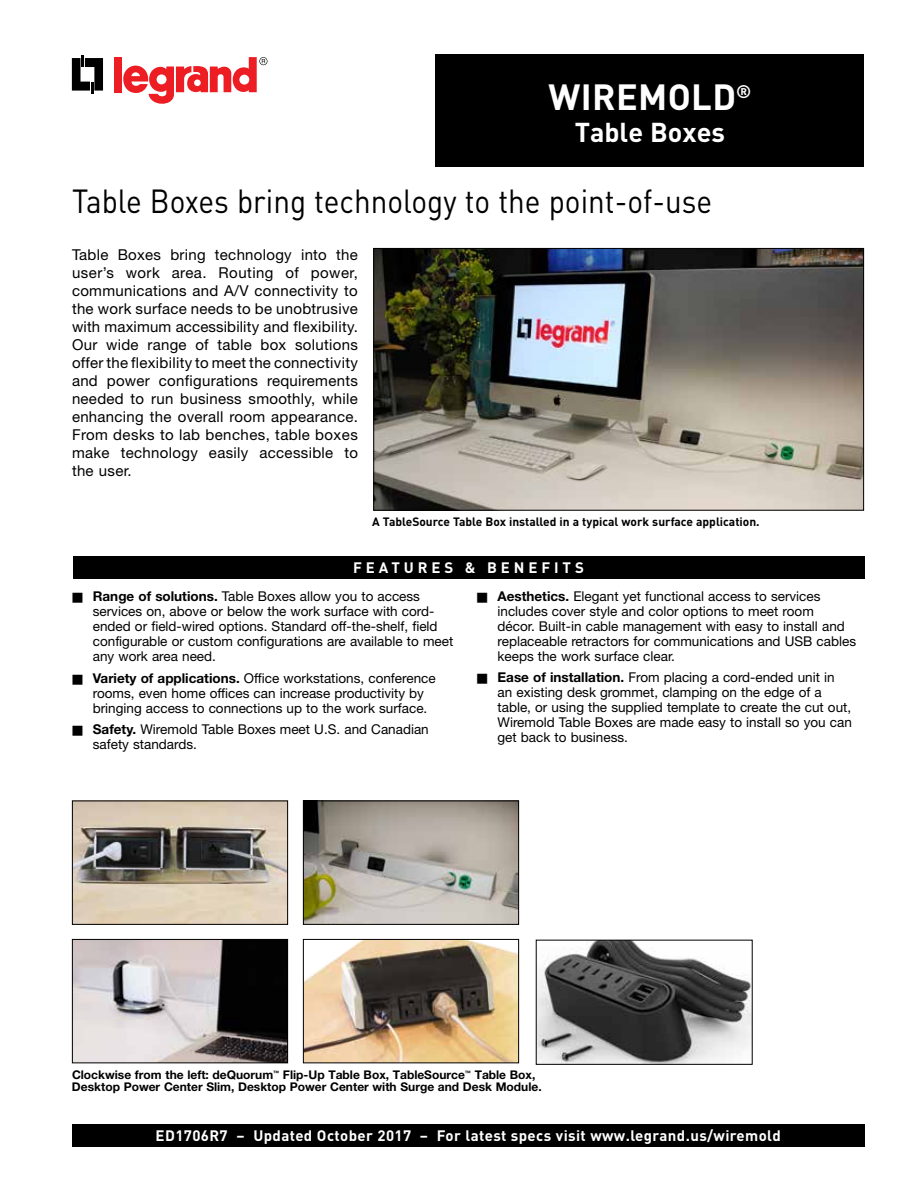
<style>
.page{position:relative;width:918px;height:1188px;background:#fff}
.page>*{position:absolute;margin:0;border:0;box-sizing:border-box;transform-origin:0 0}
.t1{font:700 36px "DIN Pro";letter-spacing:.01em;color:#fff}
.t2{font:33px "DIN Pro";color:#000;scale:.9 1}
.t3{font:700 27px "DIN Pro";color:#fff}
.t4{font:15px/18px "Helvetica Neue";letter-spacing:.02em;color:#000;text-align:justify}
.t5{font:700 15px "DIN Pro";letter-spacing:.025em;color:#fff}
.t6{font:700 15px "DIN Pro";letter-spacing:.26em;color:#fff}
.t7{font:13.5px/15px "Helvetica Neue";color:#000}
.t8{font:700 12px/12px "Helvetica Neue";color:#000}
.t9{font:700 12px "DIN Pro";color:#000}
.s1{font-weight:700}
</style>
<div class="page">
<img style="left:538px;top:942px;width:213px;height:121px">
<div style="left:536px;top:940px;width:217px;height:125px;border:1px solid #000"></div>
<div style="left:436px;top:54px;width:428px;height:112px;background:#000"></div>
<div style="left:73px;top:556px;width:792px;height:23px;background:#000"></div>
<div style="left:72px;top:1124px;width:792px;height:22px;background:#000"></div>
<img style="left:375px;top:250px;width:487px;height:259px">
<div style="left:373px;top:248px;width:491px;height:263px;border:1px solid #000"></div>
<img style="left:305px;top:941px;width:212px;height:120px">
<div style="left:303px;top:939px;width:216px;height:124px;border:1px solid #000"></div>
<img style="left:74px;top:941px;width:212px;height:120px">
<div style="left:72px;top:939px;width:216px;height:124px;border:1px solid #000"></div>
<img style="left:74px;top:803px;width:212px;height:120px">
<div style="left:72px;top:801px;width:216px;height:124px;border:1px solid #000"></div>
<img style="left:305px;top:803px;width:212px;height:120px">
<div style="left:303px;top:801px;width:216px;height:124px;border:1px solid #000"></div>
<svg style="left:72px;top:55px;width:31px;height:38px"></svg>
<div style="left:114px;top:57px;width:8px;height:35px;background:#ed1d24"></div>
<svg style="left:123px;top:57px;width:144px;height:47px"></svg>
<h1 class="t1" style="left:549px;top:73px;width:204px">WIREMOLD<sup>®</sup></h1>
<h3 class="t3" style="left:575px;top:114px;width:152px">Table Boxes</h3>
<h2 class="t2" style="left:72px;top:179px;width:713px">Table Boxes bring technology to the point-of-use</h2>
<p class="t4" style="left:72px;top:245px;width:288px">Table Boxes bring technology into the user’s work area. Routing of power, communications and A/V connectivity to the work surface needs to be unobtrusive with maximum accessibility and flexibility.<br>Our wide range of table box solutions offer the flexibility to meet the connectivity and power configurations requirements needed to run business smoothly, while enhancing the overall room appearance.<br>From desks to lab benches, table boxes make technology easily accessible to the user.</p>
<p class="t9" style="left:372px;top:513px;width:389px">A TableSource Table Box installed in a typical work surface application.</p>
<p class="t6" style="left:353px;top:558px;width:232px">FEATURES &amp; BENEFITS</p>
<p class="t7" style="left:93px;top:589px;width:362px;text-indent:-20px">■ <span class="s1">Range of solutions.</span> Table Boxes allow you to access services on, above or below the work surface with cord&shy;ended or field-wired options. Standard off-the-shelf, field configurable or custom configurations are available to meet any work area need.</p>
<p class="t7" style="left:93px;top:670px;width:344px;text-indent:-20px">■ <span class="s1">Variety of applications.</span> Office workstations, conference rooms, even home offices can increase productivity by bringing access to connections up to the work surface.</p>
<p class="t7" style="left:93px;top:722px;width:337px;text-indent:-20px">■ <span class="s1">Safety.</span> Wiremold Table Boxes meet U.S. and Canadian safety standards.</p>
<p class="t7" style="left:498px;top:589px;width:360px;text-indent:-20px">■ <span class="s1">Aesthetics.</span> Elegant yet functional access to services includes cover style and color options to meet room<br>décor. Built-in cable management with easy to install and replaceable retractors for communications and USB cables keeps the work surface clear.</p>
<p class="t7" style="left:498px;top:669px;width:356px;text-indent:-20px">■ <span class="s1">Ease of installation.</span> From placing a cord-ended unit in an existing desk grommet, clamping on the edge of a table, or using the supplied template to create the cut out, Wiremold Table Boxes are made easy to install so you can get back to business.</p>
<p class="t8" style="left:72px;top:1068px;width:471px">Clockwise from the left: deQuorum<sup>™</sup> Flip-Up Table Box, TableSource<sup>™</sup> Table Box,<br>Desktop Power Center Slim, Desktop Power Center with Surge and Desk Module.</p>
<p class="t5" style="left:156px;top:1125px;width:627px">ED1706R7 – Updated October 2017 – For latest specs visit www.legrand.us/wiremold</p>
</div>
